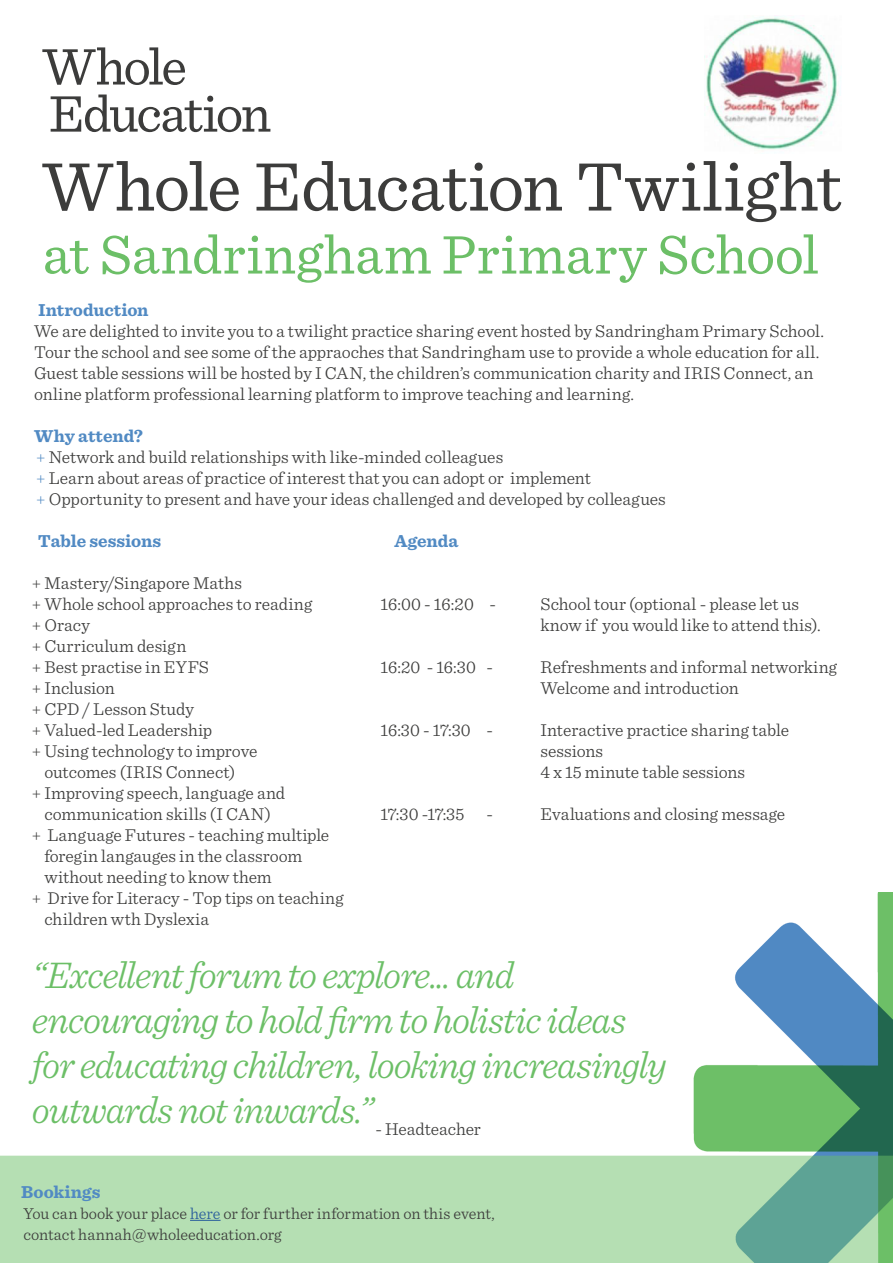
<style>
.page{position:relative;width:893px;height:1263px;background:#fff}
.page>*{position:absolute;margin:0;border:0;box-sizing:border-box;transform-origin:0 0}
.t1{font:72px "Sentinel";letter-spacing:-.01em;color:#3c3c3b}
.t2{font:57px "Sentinel";letter-spacing:.005em;color:#6cbf67}
.t3{font:54px/47.1px "Sentinel";letter-spacing:-.045em;color:#3c3c3b}
.t4{font:italic 300 39px/45px "Sentinel";letter-spacing:-.03em;color:#6cbf67}
.t5{font:300 18px/21px "Sentinel";color:#3c3c3b}
.t6{font:700 18px "Sentinel";color:#518ac3}
.t7{font:300 16.5px/21px "Sentinel";color:#3c3c3b}
.s1{font-weight:700;color:#518ac3}
.s2{color:#518ac3}
.s3{color:#275b9b}
</style>
<div class="page">
<img style="left:608px;top:892px;width:285px;height:264px">
<svg style="left:0;top:1156px;width:893px;height:107px;background:#a9d7ae"></svg>
<img style="left:704px;top:16px;width:134px;height:134px">
<hr style="left:190px;top:1220px;width:31px;height:1px;background:#275b9b">
<h3 class="t3" style="left:43px;top:40px;width:230px">Whole<br>Education</h3>
<h1 class="t1" style="left:43px;top:132px;width:801px">Whole Education Twilight</h1>
<h2 class="t2" style="left:43px;top:212px;width:778px">at Sandringham Primary School</h2>
<p class="t6" style="left:38px;top:295px;width:112px">Introduction</p>
<p class="t5" style="left:34px;top:319px;width:791px">We are delighted to invite you to a twilight practice sharing event hosted by Sandringham Primary School.<br>Tour the school and see some of the appraoches that Sandringham use to provide a whole education for all.<br>Guest table sessions will be hosted by I CAN, the children’s communication charity and IRIS Connect, an online platform professional learning platform to improve teaching and learning.</p>
<p class="t5" style="left:34px;top:424px;width:633px"><span class="s1">Why attend?<br></span><span class="s2">+</span> Network and build relationships with like-minded colleagues<br><span class="s2">+</span> Learn about areas of practice of interest that you can adopt or implement<br><span class="s2">+</span> Opportunity to present and have your ideas challenged and developed by colleagues</p>
<p class="t6" style="left:38px;top:526px;width:125px">Table sessions</p>
<p class="t6" style="left:394px;top:526px;width:65px">Agenda</p>
<p class="t5" style="left:32px;top:571px;width:212px">+ Mastery/Singapore Maths</p>
<p class="t5" style="left:32px;top:592px;width:282px">+ Whole school approaches to reading</p>
<p class="t5" style="left:32px;top:613px;width:60px">+ Oracy</p>
<p class="t5" style="left:32px;top:634px;width:156px">+ Curriculum design</p>
<p class="t5" style="left:32px;top:655px;width:179px">+ Best practise in EYFS</p>
<p class="t5" style="left:32px;top:676px;width:84px">+ Inclusion</p>
<p class="t5" style="left:32px;top:697px;width:164px">+ CPD / Lesson Study</p>
<p class="t5" style="left:32px;top:718px;width:182px">+ Valued-led Leadership</p>
<p class="t5" style="left:32px;top:739px;width:227px">+ Using technology to improve</p>
<p class="t5" style="left:44px;top:760px;width:192px">outcomes (IRIS Connect)</p>
<p class="t5" style="left:32px;top:781px;width:255px">+ Improving speech, language and</p>
<p class="t5" style="left:44px;top:802px;width:228px">communication skills (I CAN)</p>
<p class="t5" style="left:32px;top:823px;width:299px">+ Language Futures - teaching multiple</p>
<p class="t5" style="left:44px;top:844px;width:259px">foregin langauges in the classroom</p>
<p class="t5" style="left:44px;top:865px;width:229px">without needing to know them</p>
<p class="t5" style="left:32px;top:886px;width:313px">+ Drive for Literacy - Top tips on teaching</p>
<p class="t5" style="left:44px;top:907px;width:166px">children wth Dyslexia</p>
<p class="t5" style="left:381px;top:592px;width:117px">16:00 - 16:20 -</p>
<p class="t5" style="left:540px;top:592px;width:282px">School tour (optional - please let us know if you would like to attend this).</p>
<p class="t5" style="left:381px;top:655px;width:114px">16:20 - 16:30 -</p>
<p class="t5" style="left:540px;top:655px;width:298px">Refreshments and informal networking<br>Welcome and introduction</p>
<p class="t5" style="left:381px;top:718px;width:114px">16:30 - 17:30 -</p>
<p class="t5" style="left:540px;top:718px;width:250px">Interactive practice sharing table sessions<br>4 x 15 minute table sessions</p>
<p class="t5" style="left:381px;top:802px;width:114px">17:30 -17:35 -</p>
<p class="t5" style="left:540px;top:802px;width:246px">Evaluations and closing message</p>
<h3 class="t4" style="left:32px;top:949px;width:637px">“Excellent forum to explore... and encouraging to hold firm to holistic ideas for educating children, looking increasingly outwards not inwards.”<sub>-</sub> <sub>Headteacher</sub></h3>
<p class="t6" style="left:21px;top:1177px;width:81px">Bookings</p>
<p class="t7" style="left:23px;top:1201px;width:473px">You can book your place <span class="s3">here</span> or for further information on this event, contact hannah@wholeeducation.org</p>
</div>
